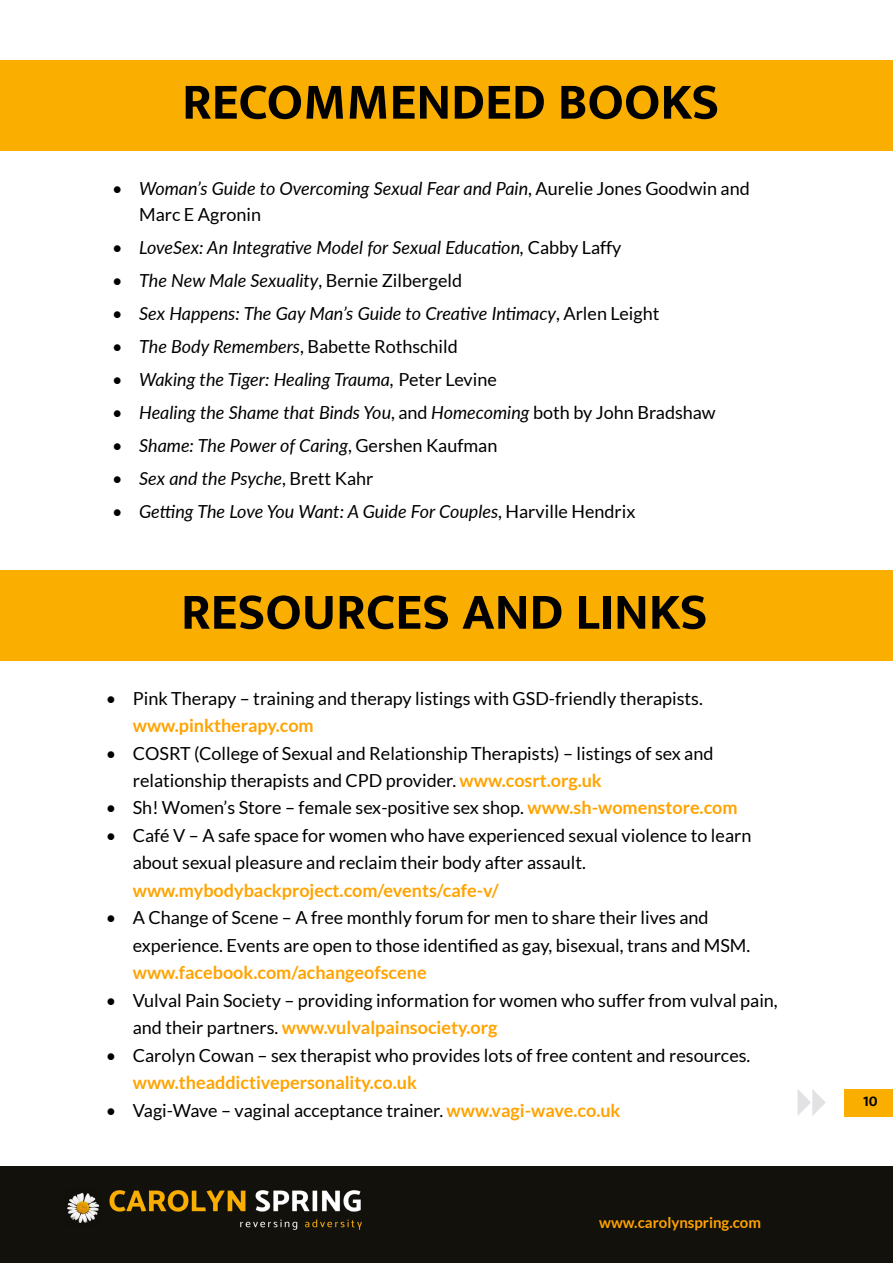
<style>
.page{position:relative;width:893px;height:1263px;background:#fff}
.page>*{position:absolute;margin:0;border:0;box-sizing:border-box;transform-origin:0 0}
.t1{font:700 51.9px "Mukta";color:#000}
.t2{font:18px/27.5px "Lato";color:#000}
.t3{font:italic 18px/27px "Lato";color:#000}
.t4{font:700 18px "Lato";color:#ffa300}
.t5{font:700 15px "Lato";color:#ffa300}
.t6{font:700 15px "Mukta";color:#000}
.s1{font-style:normal}
.s2{font-style:italic}
.s3{font-weight:700;color:#ffa300}
</style>
<div class="page">
<div style="left:0;top:1166px;width:893px;height:97px;background:#13110c"></div>
<img style="left:67px;top:1190px;width:295px;height:40px">
<svg style="left:797px;top:1089px;width:29px;height:27px"></svg>
<div style="left:844px;top:1089px;width:49px;height:27px;background:#f9ae00"></div>
<div style="left:0;top:60px;width:893px;height:91px;background:#f9ae00"></div>
<div style="left:0;top:570px;width:893px;height:91px;background:#f9ae00"></div>
<h1 class="t1" style="left:182px;top:70px;width:539px">RECOMMENDED BOOKS</h1>
<p class="t3" style="left:139px;top:174px;width:612px;text-indent:-27px">• Woman’s Guide to Overcoming Sexual Fear and Pain<span class="s1">, Aurelie Jones Goodwin and<br>Marc E Agronin</span></p>
<p class="t3" style="left:112px;top:234px;width:511px">• LoveSex: An Integrative Model for Sexual Education, <span class="s1">Cabby Laffy</span></p>
<p class="t3" style="left:112px;top:266px;width:352px">• The New Male Sexuality<span class="s1">, Bernie Zilbergeld</span></p>
<p class="t3" style="left:112px;top:299px;width:549px">• Sex Happens: The Gay Man’s Guide to Creative Intimacy<span class="s1">, Arlen Leight</span></p>
<p class="t2" style="left:112px;top:333px;width:347px"><span class="s2">• The Body Remembers</span>, Babette Rothschild</p>
<p class="t3" style="left:112px;top:365px;width:386px">• Waking the Tiger: Healing Trauma, <span class="s1">Peter Levine</span></p>
<p class="t3" style="left:112px;top:398px;width:605px">• Healing the Shame that Binds You<span class="s1">, and</span> Homecoming <span class="s1">both by John Bradshaw</span></p>
<p class="t3" style="left:112px;top:431px;width:387px">• Shame: The Power of Caring<span class="s1">, Gershen Kaufman</span></p>
<p class="t3" style="left:112px;top:464px;width:263px">• Sex and the Psyche<span class="s1">, Brett Kahr</span></p>
<p class="t3" style="left:112px;top:497px;width:525px">• Getting The Love You Want: A Guide For Couples<span class="s1">, Harville Hendrix</span></p>
<h1 class="t1" style="left:181px;top:580px;width:528px">RESOURCES AND LINKS</h1>
<p class="t2" style="left:106px;top:684px;width:598px">• Pink Therapy – training and therapy listings with GSD-friendly therapists.</p>
<p class="t4" style="left:133px;top:715px;width:182px">www.pinktherapy.com</p>
<p class="t2" style="left:133px;top:739px;width:582px;text-indent:-27px">• COSRT (College of Sexual and Relationship Therapists) – listings of sex and relationship therapists and CPD provider. <span class="s3">www.cosrt.org.uk</span></p>
<p class="t2" style="left:106px;top:794px;width:633px">• Sh! Women’s Store – female sex-positive sex shop. <span class="s3">www.sh-womenstore.com</span></p>
<p class="t2" style="left:133px;top:821px;width:620px;text-indent:-27px">• Café V – A safe space for women who have experienced sexual violence to learn about sexual pleasure and reclaim their body after assault.</p>
<p class="t4" style="left:133px;top:880px;width:368px">www.mybodybackproject.com/events/cafe-v/</p>
<p class="t2" style="left:133px;top:904px;width:619px;text-indent:-27px">• A Change of Scene – A free monthly forum for men to share their lives and experience. Events are open to those identified as gay, bisexual, trans and MSM.</p>
<p class="t4" style="left:133px;top:962px;width:295px">www.facebook.com/achangeofscene</p>
<p class="t2" style="left:133px;top:986px;width:646px;text-indent:-27px">• Vulval Pain Society – providing information for women who suffer from vulval pain, and their partners. <span class="s3">www.vulvalpainsociety.org</span></p>
<p class="t2" style="left:106px;top:1041px;width:646px">• Carolyn Cowan – sex therapist who provides lots of free content and resources.</p>
<p class="t4" style="left:133px;top:1072px;width:286px">www.theaddictivepersonality.co.uk</p>
<p class="t2" style="left:106px;top:1096px;width:516px">• Vagi-Wave – vaginal acceptance trainer. <span class="s3">www.vagi-wave.co.uk</span></p>
<p class="t5" style="left:599px;top:1214px;width:163px">www.carolynspring.com</p>
<p class="t6" style="left:863px;top:1092px;width:16px">10</p>
</div>
